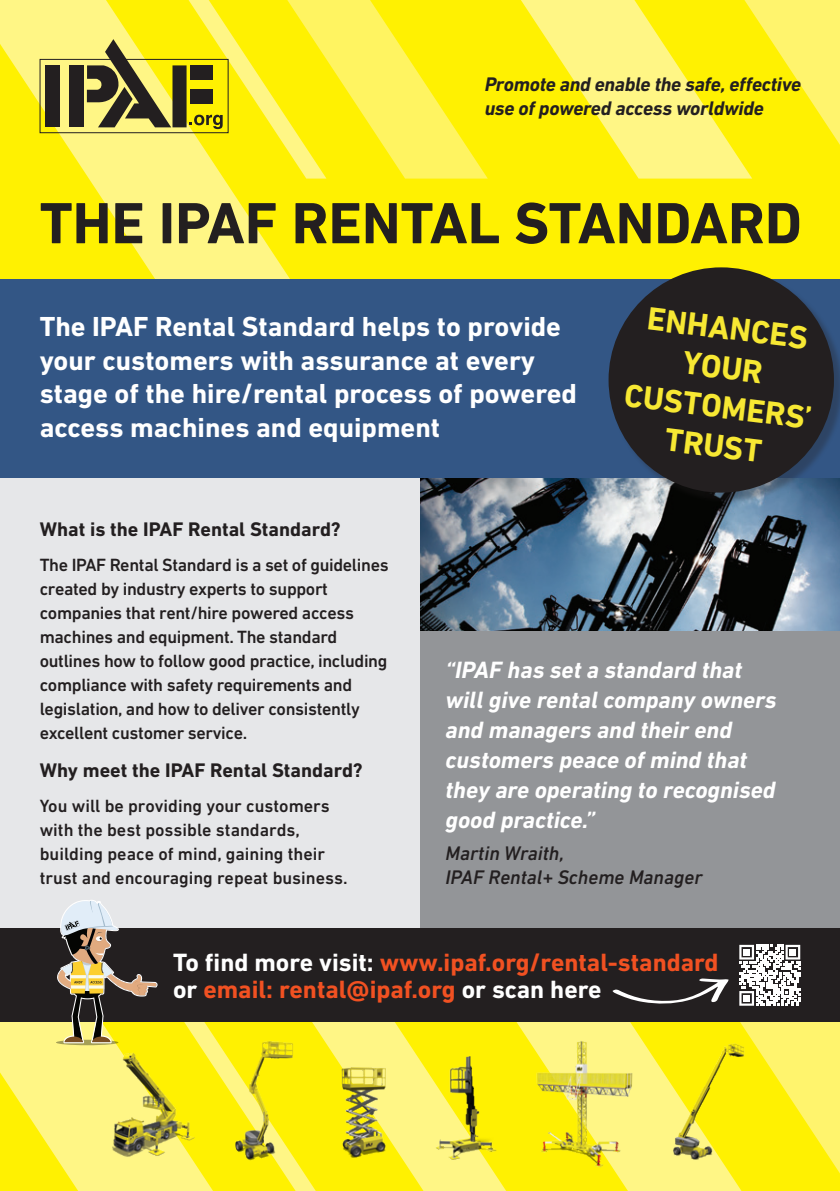
<style>
.page{position:relative;width:840px;height:1191px;background:#fff}
.page>*{position:absolute;margin:0;border:0;box-sizing:border-box;transform-origin:0 0}
.t1{font:700 59px "DIN Next LT Pro";color:#231f20}
.t2{font:700 32.8px/39.4px "DIN Next LT Pro";color:#f7e833;text-align:center}
.t3{font:700 28px/33.6px "DIN Next LT Pro";color:#fff}
.t4{font:700 25.4px/27.8px "DIN Next LT Pro";color:#f15122}
.t5{font:italic 700 24px/30px "DIN Next LT Pro";color:#fff}
.t6{font:italic 700 20px/24px "DIN Next LT Pro";letter-spacing:-.015em;color:#231f20}
.t7{font:700 20px "DIN Next LT Pro";color:#231f20}
.t8{font:italic 500 20px/24px "DIN Next LT Pro";color:#231f20}
.t9{font:500 18px/24px "DIN Next LT Pro";letter-spacing:-.02em;color:#231f20}
.t10{font:500 18px/24px "DIN Next LT Pro";color:#231f20}
.s1{color:#fff}
</style>
<div class="page">
<div style="left:0;top:0;width:839px;height:1191px;background:#fff101"></div>
<svg style="left:521px;top:0;width:230px;height:179px"></svg>
<svg style="left:0;top:0;width:290px;height:279px"></svg>
<svg style="left:744px;top:0;width:95px;height:145px"></svg>
<svg style="left:782px;top:1022px;width:57px;height:150px"></svg>
<svg style="left:39px;top:0;width:448px;height:179px"></svg>
<div style="left:0;top:442px;width:839px;height:580px;background:#e6e7e9"></div>
<img style="left:516px;top:1022px;width:266px;height:167px">
<div style="left:0;top:928px;width:839px;height:94px;background:#231f20"></div>
<svg style="left:0;top:900px;width:506px;height:291px"></svg>
<div style="left:420px;top:620px;width:419px;height:308px;background:#939598"></div>
<img style="left:420px;top:477px;width:419px;height:153px">
<div style="left:0;top:279px;width:839px;height:198px;background:#335685"></div>
<div style="left:609px;top:269px;width:230px;height:235px;background:#231f20;opacity:.32"></div>
<div style="left:608px;top:267px;width:225px;height:225px;background:#231f20;border-radius:50%"></div>
<svg style="left:612px;top:944px;width:189px;height:61px"></svg>
<p class="t6" style="left:484px;top:72px;width:318px">Promote and enable the safe, effective use of powered access worldwide</p>
<p class="t1" style="left:40px;top:189px;width:763px">THE IPAF RENTAL STANDARD</p>
<p class="t3" style="left:40px;top:309px;width:538px">The IPAF Rental Standard helps to provide your customers with assurance at every stage of the hire/rental process of powered access machines and equipment</p>
<p class="t2" style="left:636px;top:297px;width:190px;rotate:7deg">ENHANCES<br>YOUR<br>CUSTOMERS’<br>TRUST</p>
<p class="t7" style="left:40px;top:517px;width:302px">What is the IPAF Rental Standard?</p>
<p class="t9" style="left:40px;top:552px;width:350px">The IPAF Rental Standard is a set of guidelines created by industry experts to support companies that rent/hire powered access machines and equipment. The standard outlines how to follow good practice, including compliance with safety requirements and legislation, and how to deliver consistently excellent customer service.</p>
<p class="t7" style="left:40px;top:758px;width:324px">Why meet the IPAF Rental Standard?</p>
<p class="t10" style="left:40px;top:793px;width:309px">You will be providing your customers with the best possible standards, building peace of mind, gaining their trust and encouraging repeat business.</p>
<p class="t5" style="left:445px;top:654px;width:332px">“IPAF has set a standard that will give rental company owners and managers and their end customers peace of mind that they are operating to recognised good practice.”</p>
<p class="t8" style="left:445px;top:841px;width:258px">Martin Wraith,<br>IPAF Rental+ Scheme Manager</p>
<p class="t4" style="left:173px;top:948px;width:546px"><span class="s1">To find more visit:</span> www.ipaf.org/rental-standard <span class="s1">or</span> email: rental@ipaf.org <span class="s1">or scan here</span></p>
</div>
